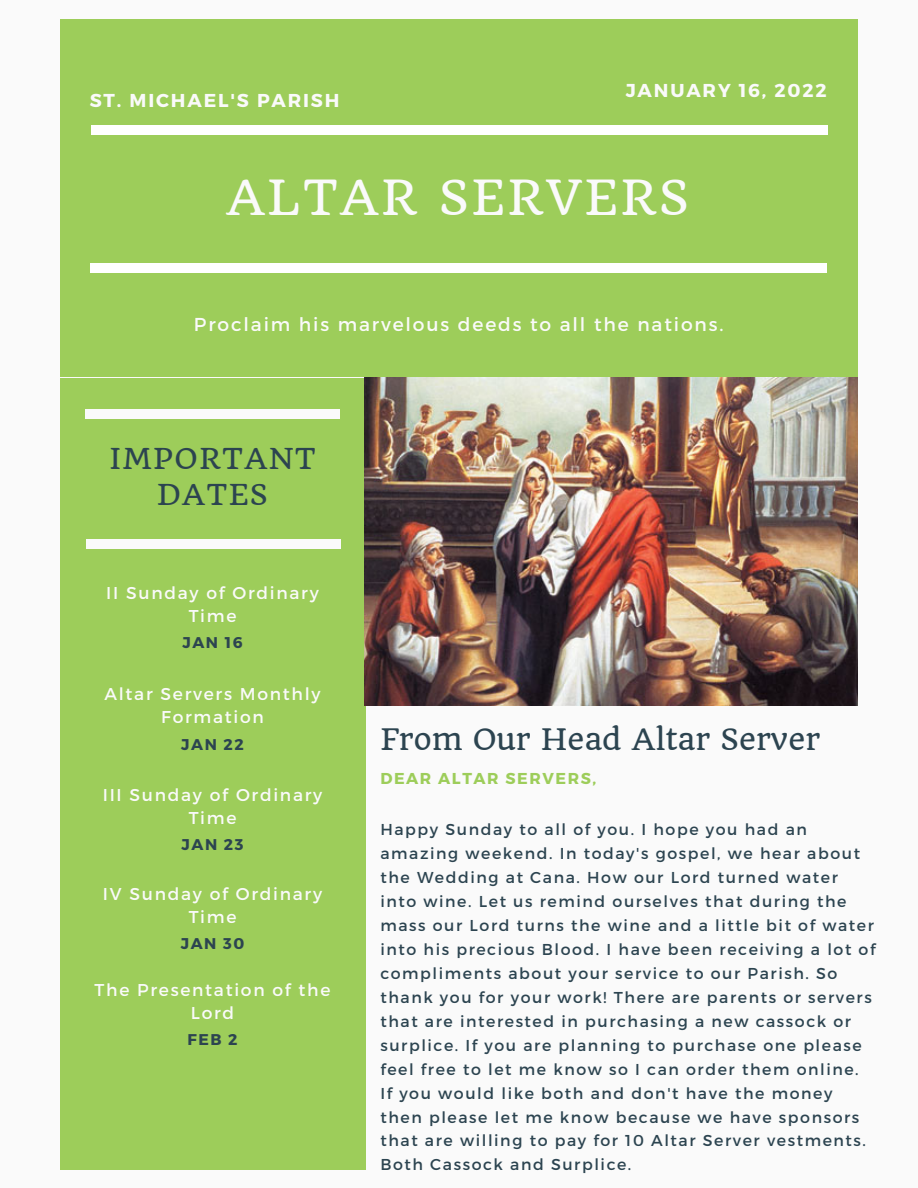
<style>
.page{position:relative;width:918px;height:1188px;background:#fafafa}
.page>*{position:absolute;margin:0;border:0;box-sizing:border-box;transform-origin:0 0}
.t1{font:47.25px "Quando";letter-spacing:.05em;color:#fafafa}
.t2{font:28.95px "Quando";color:#2c4450}
.t3{font:28.2px/36px "Quando";letter-spacing:.05em;color:#2c4450;text-align:center}
.t4{font:18.75px "Montserrat";letter-spacing:.1em;color:#fafafa}
.t5{font:700 18.6px "Montserrat";letter-spacing:.1em;color:#fafafa}
.t6{font:17.1px/23.2px "Montserrat";letter-spacing:.1em;color:#fafafa;text-align:center}
.t7{font:15.75px/24px "Montserrat";letter-spacing:.1em;color:#2c4450}
.t8{font:700 15.75px "Montserrat";letter-spacing:.1em;color:#9dcd5a}
.t9{font:700 15.6px "Montserrat";letter-spacing:.1em;color:#2c4450}
</style>
<div class="page">
<div style="left:60px;top:19px;width:798px;height:358px;background:#9dcd5a"></div>
<div style="left:60px;top:378px;width:305px;height:792px;background:#9dcd5a"></div>
<div style="left:91px;top:126px;width:736px;height:9px;background:#fff"></div>
<div style="left:90px;top:264px;width:737px;height:9px;background:#fff"></div>
<div style="left:85px;top:409px;width:254px;height:9px;background:#fafafa"></div>
<div style="left:86px;top:539px;width:255px;height:9px;background:#fafafa"></div>
<img style="left:365px;top:378px;width:493px;height:327px">
<p class="t5" style="left:90px;top:88px;width:251px">ST. MICHAEL'S PARISH</p>
<p class="t5" style="left:626px;top:78px;width:203px">JANUARY 16, 2022</p>
<p class="t1" style="left:227px;top:169px;width:464px">ALTAR SERVERS</p>
<p class="t4" style="left:194px;top:312px;width:531px">Proclaim his marvelous deeds to all the nations.</p>
<p class="t3" style="left:109px;top:441px;width:208px">IMPORTANT<br>DATES</p>
<p class="t6" style="left:106px;top:580px;width:214px">II Sunday of Ordinary<br>Time</p>
<p class="t9" style="left:183px;top:632px;width:62px">JAN 16</p>
<p class="t6" style="left:105px;top:681px;width:218px;line-height:23.7px">Altar Servers Monthly<br>Formation</p>
<p class="t9" style="left:181px;top:734px;width:64px">JAN 22</p>
<p class="t6" style="left:103px;top:782px;width:221px">III Sunday of Ordinary<br>Time</p>
<p class="t9" style="left:182px;top:835px;width:63px">JAN 23</p>
<p class="t6" style="left:103px;top:881px;width:221px">IV Sunday of Ordinary<br>Time</p>
<p class="t9" style="left:181px;top:934px;width:65px">JAN 30</p>
<p class="t6" style="left:95px;top:977px;width:237px">The Presentation of the<br>Lord</p>
<p class="t9" style="left:187px;top:1029px;width:52px">FEB 2</p>
<p class="t2" style="left:380px;top:721px;width:441px">From Our Head Altar Server</p>
<p class="t8" style="left:380px;top:769px;width:217px">DEAR ALTAR SERVERS,</p>
<p class="t7" style="left:380px;top:817px;width:497px">Happy Sunday to all of you. I hope you had an amazing weekend. In today's gospel, we hear about the Wedding at Cana. How our Lord turned water into wine. Let us remind ourselves that during the mass our Lord turns the wine and a little bit of water into his precious Blood. I have been receiving a lot of compliments about your service to our Parish. So thank you for your work! There are parents or servers that are interested in purchasing a new cassock or surplice. If you are planning to purchase one please feel free to let me know so I can order them online.<br>If you would like both and don't have the money then please let me know because we have sponsors that are willing to pay for 10 Altar Server vestments.<br>Both Cassock and Surplice.</p>
</div>
